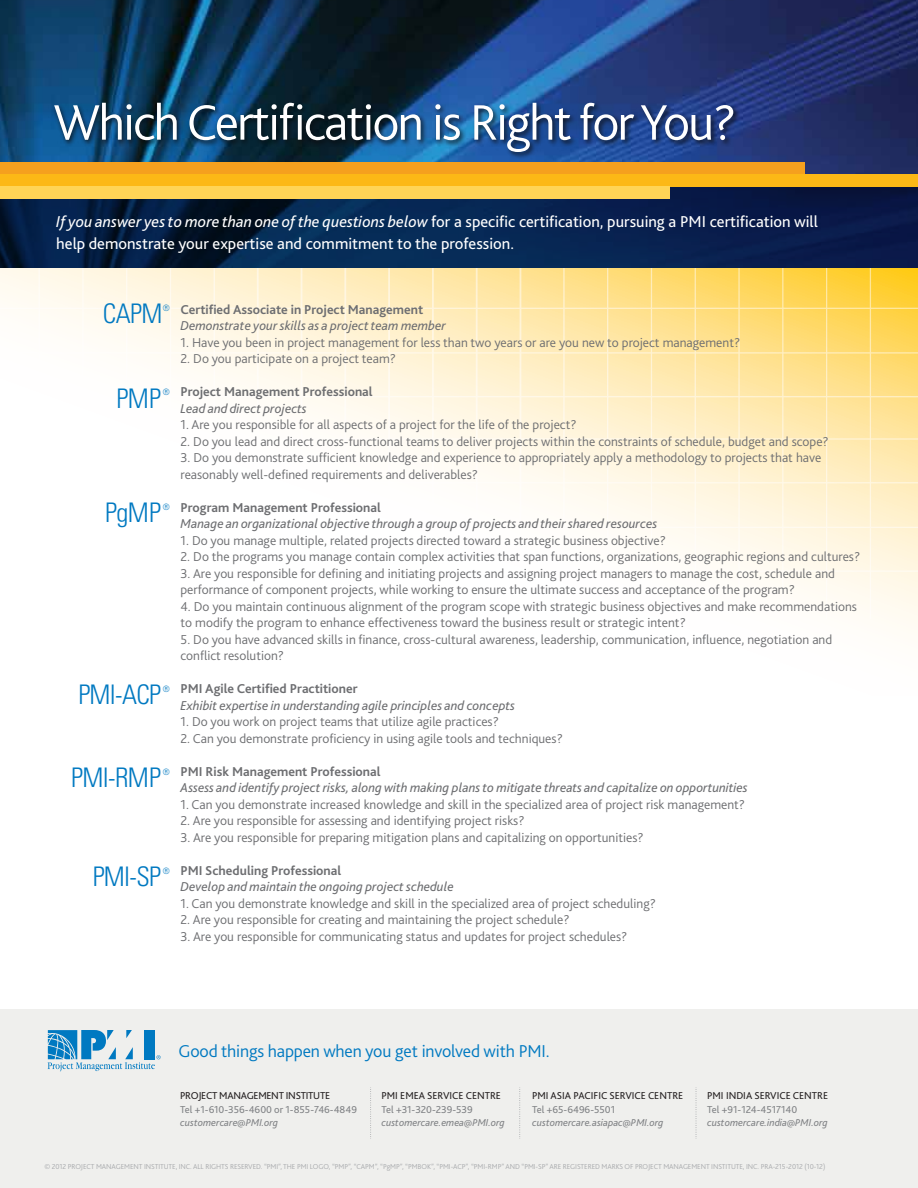
<style>
.page{position:relative;width:918px;height:1188px;background:#fff}
.page>*{position:absolute;margin:0;border:0;box-sizing:border-box;transform-origin:0 0}
.t1{font:300 52.2px "Bliss 2";letter-spacing:-.035em;color:#fff}
.t2{font:300 condensed 27px "Univers";letter-spacing:-.025em;color:#0079c1}
.t3{font:300 18px "Bliss 2";letter-spacing:-.01em;color:#0079c1}
.t4{font:16.5px/21.8px "Bliss 2";color:#fff}
.t5{font:300 13.5px/16.5px "Bliss 2";color:#6d6e71}
.t6{font:italic 13.5px "Bliss 2";color:#6d6e71}
.t7{font:700 13.5px "Bliss 2";color:#6d6e71}
.t8{font:italic 10.5px "Bliss 2";color:#808285}
.t9{font:10.5px "Bliss 2";color:#808285}
.t10{font:10.5px "Bliss 2";color:#231f20}
.t11{font:10.5px "Bliss 2";letter-spacing:-.025em;color:#231f20}
.t12{font:300 condensed 8.7px "Univers";color:#0079c1}
.t13{font:300 7.5px "Bliss 2";letter-spacing:-.01em;color:#a7a9ac}
.s1{font-style:italic}
</style>
<div class="page">
<div style="left:0;top:1009px;width:918px;height:179px;background:#efefed"></div>
<svg style="left:0;top:268px;width:918px;height:351px"></svg>
<img style="left:0;top:0;width:918px;height:174px">
<svg style="left:0;top:186px;width:918px;height:82px;background:#072049"></svg>
<img style="left:49px;top:92px;width:809px;height:82px">
<svg style="left:48px;top:1030px;width:113px;height:42px"></svg>
<svg style="left:370px;top:1087px;width:1px;height:52px"></svg>
<svg style="left:519px;top:1087px;width:1px;height:52px"></svg>
<svg style="left:696px;top:1087px;width:1px;height:52px"></svg>
<div style="left:0;top:162px;width:805px;height:12px;background:#f5a01e"></div>
<div style="left:0;top:174px;width:918px;height:12px;background:#fcb816"></div>
<div style="left:0;top:186px;width:669px;height:13px;background:#ffd456"></div>
<h1 class="t1" style="left:53px;top:90px;width:685px">Which Certification is Right for You?</h1>
<p class="t4" style="left:56px;top:210px;width:763px"><span class="s1">If you answer yes to more than one of the questions below</span> for a specific certification, pursuing a PMI certification will help demonstrate your expertise and commitment to the profession.</p>
<h2 class="t2" style="left:103px;top:298px;width:61px">CAPM</h2>
<p class="t12" style="left:163px;top:303px;width:8px">®</p>
<h2 class="t2" style="left:117px;top:382px;width:46px">PMP</h2>
<p class="t12" style="left:163px;top:387px;width:8px">®</p>
<h2 class="t2" style="left:105px;top:496px;width:58px">PgMP</h2>
<p class="t12" style="left:163px;top:501px;width:8px">®</p>
<h2 class="t2" style="left:78px;top:679px;width:84px">PMI-ACP</h2>
<p class="t12" style="left:163px;top:684px;width:8px">®</p>
<h2 class="t2" style="left:71px;top:762px;width:92px">PMI-RMP</h2>
<p class="t12" style="left:163px;top:766px;width:8px">®</p>
<h2 class="t2" style="left:93px;top:860px;width:70px">PMI-SP</h2>
<p class="t12" style="left:163px;top:865px;width:8px">®</p>
<p class="t7" style="left:181px;top:301px;width:244px">Certified Associate in Project Management</p>
<p class="t6" style="left:181px;top:318px;width:267px">Demonstrate your skills as a project team member</p>
<p class="t5" style="left:181px;top:334px;width:561px">1. Have you been in project management for less than two years or are you new to project management?</p>
<p class="t5" style="left:181px;top:350px;width:217px">2. Do you participate on a project team?</p>
<p class="t7" style="left:181px;top:384px;width:194px">Project Management Professional</p>
<p class="t6" style="left:181px;top:400px;width:128px">Lead and direct projects</p>
<p class="t5" style="left:181px;top:416px;width:397px">1. Are you responsible for all aspects of a project for the life of the project?</p>
<p class="t5" style="left:181px;top:433px;width:650px">2. Do you lead and direct cross-functional teams to deliver projects within the constraints of schedule, budget and scope?</p>
<p class="t5" style="left:181px;top:449px;width:642px">3. Do you demonstrate sufficient knowledge and experience to appropriately apply a methodology to projects that have reasonably well-defined requirements and deliverables?</p>
<p class="t7" style="left:181px;top:499px;width:202px">Program Management Professional</p>
<p class="t6" style="left:181px;top:516px;width:478px">Manage an organizational objective through a group of projects and their shared resources</p>
<p class="t5" style="left:181px;top:532px;width:487px">1. Do you manage multiple, related projects directed toward a strategic business objective?</p>
<p class="t5" style="left:181px;top:548px;width:681px">2. Do the programs you manage contain complex activities that span functions, organizations, geographic regions and cultures?</p>
<p class="t5" style="left:181px;top:565px;width:656px">3. Are you responsible for defining and initiating projects and assigning project managers to manage the cost, schedule and performance of component projects, while working to ensure the ultimate success and acceptance of the program?</p>
<p class="t5" style="left:181px;top:598px;width:678px">4. Do you maintain continuous alignment of the program scope with strategic business objectives and make recommendations to modify the program to enhance effectiveness toward the business result or strategic intent?</p>
<p class="t5" style="left:181px;top:631px;width:653px">5. Do you have advanced skills in finance, cross-cultural awareness, leadership, communication, influence, negotiation and conflict resolution?</p>
<p class="t7" style="left:181px;top:681px;width:179px">PMI Agile Certified Practitioner</p>
<p class="t6" style="left:181px;top:697px;width:336px">Exhibit expertise in understanding agile principles and concepts</p>
<p class="t5" style="left:181px;top:713px;width:320px">1. Do you work on project teams that utilize agile practices?</p>
<p class="t5" style="left:181px;top:730px;width:384px">2. Can you demonstrate proficiency in using agile tools and techniques?</p>
<p class="t7" style="left:181px;top:763px;width:202px">PMI Risk Management Professional</p>
<p class="t6" style="left:181px;top:780px;width:569px">Assess and identify project risks, along with making plans to mitigate threats and capitalize on opportunities</p>
<p class="t5" style="left:181px;top:796px;width:566px">1. Can you demonstrate increased knowledge and skill in the specialized area of project risk management?</p>
<p class="t5" style="left:181px;top:812px;width:346px">2. Are you responsible for assessing and identifying project risks?</p>
<p class="t5" style="left:181px;top:829px;width:465px">3. Are you responsible for preparing mitigation plans and capitalizing on opportunities?</p>
<p class="t7" style="left:181px;top:862px;width:162px">PMI Scheduling Professional</p>
<p class="t6" style="left:181px;top:878px;width:275px">Develop and maintain the ongoing project schedule</p>
<p class="t5" style="left:181px;top:895px;width:477px">1. Can you demonstrate knowledge and skill in the specialized area of project scheduling?</p>
<p class="t5" style="left:181px;top:911px;width:391px">2. Are you responsible for creating and maintaining the project schedule?</p>
<p class="t5" style="left:181px;top:928px;width:448px">3. Are you responsible for communicating status and updates for project schedules?</p>
<h3 class="t3" style="left:179px;top:1039px;width:373px">Good things happen when you get involved with PMI.</h3>
<p class="t11" style="left:180px;top:1089px;width:151px">PROJECT MANAGEMENT INSTITUTE</p>
<p class="t9" style="left:180px;top:1103px;width:178px">Tel +1-610-356-4600 or 1-855-746-4849</p>
<p class="t8" style="left:180px;top:1116px;width:100px">customercare@PMI.org</p>
<p class="t10" style="left:381px;top:1089px;width:121px">PMI EMEA SERVICE CENTRE</p>
<p class="t9" style="left:381px;top:1103px;width:93px">Tel +31-320-239-539</p>
<p class="t8" style="left:381px;top:1116px;width:125px">customercare.emea@PMI.org</p>
<p class="t10" style="left:532px;top:1089px;width:153px">PMI ASIA PACIFIC SERVICE CENTRE</p>
<p class="t9" style="left:532px;top:1103px;width:85px">Tel +65-6496-5501</p>
<p class="t8" style="left:532px;top:1116px;width:133px">customercare.asiapac@PMI.org</p>
<p class="t10" style="left:707px;top:1089px;width:123px">PMI INDIA SERVICE CENTRE</p>
<p class="t9" style="left:707px;top:1103px;width:92px">Tel +91-124-4517140</p>
<p class="t8" style="left:707px;top:1116px;width:122px">customercare.india@PMI.org</p>
<p class="t13" style="left:44px;top:1162px;width:782px">© 2012 PROJECT MANAGEMENT INSTITUTE, INC. ALL RIGHTS RESERVED. “PMI”, THE PMI LOGO, “PMP”, “CAPM”, “PgMP”, “PMBOK”, “PMI-ACP”, “PMI-RMP” AND “PMI-SP” ARE REGISTERED MARKS OF PROJECT MANAGEMENT INSTITUTE, INC. PRA-215-2012 (10-12)</p>
</div>
